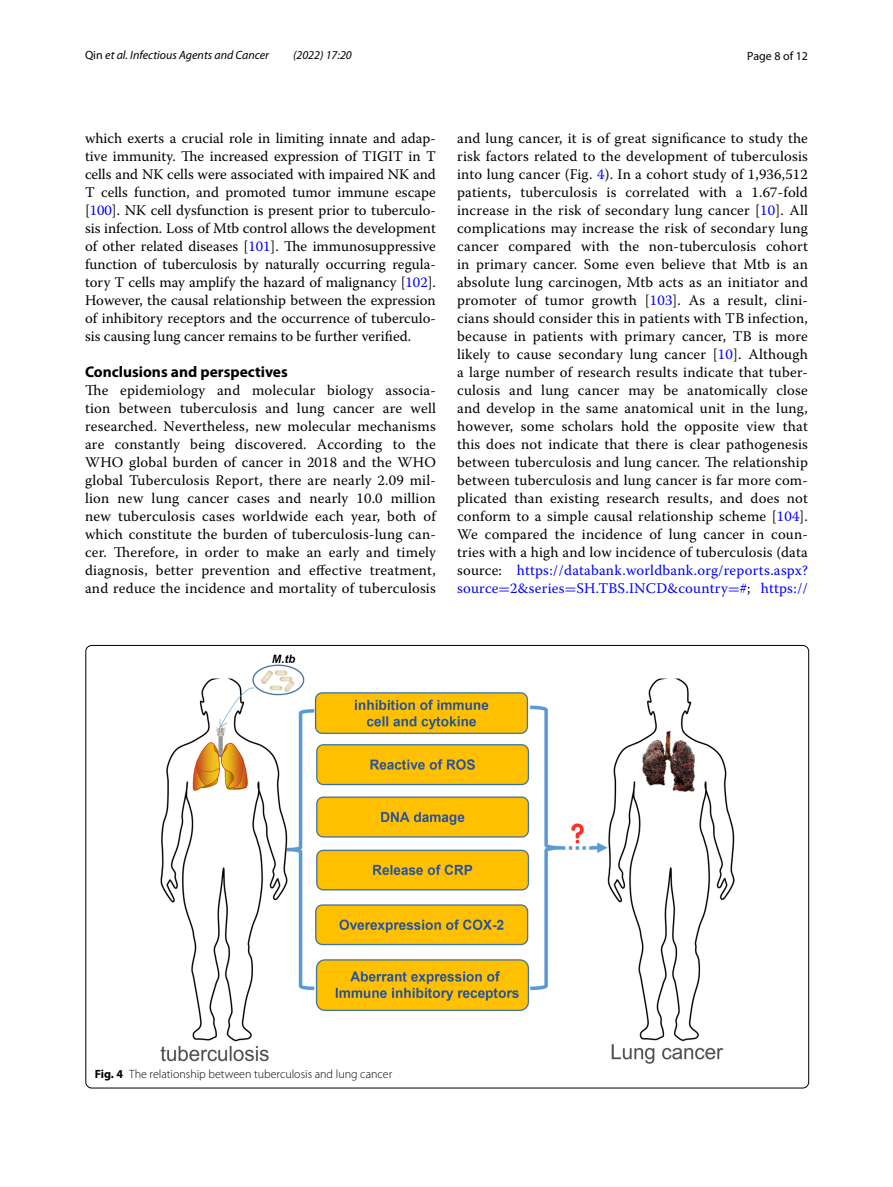
<style>
.page{position:relative;width:893px;height:1187px;background:#fff}
.page>*{position:absolute;margin:0;border:0;box-sizing:border-box;transform-origin:0 0}
.t1{font:700 15.45px "Myriad Pro";color:#000}
.t2{font:14.7px/18px "Warnock Pro";letter-spacing:.015em;color:#000;text-align:justify}
.t3{font:300 12px "Myriad Pro";color:#000}
.t4{font:italic 12px "Myriad Pro";color:#000}
.t5{font:12px "Myriad Pro";color:#000}
.s1{font-style:normal}
.s2{color:#00f}
.s3{font-family:"MTSY";color:#00f}
.s4{font-weight:700}
</style>
<div class="page">
<img style="left:160px;top:654px;width:574px;height:409px">
<p class="t4" style="left:85px;top:48px;width:185px"><span class="s1">Qin</span> et al. Infectious Agents and Cancer</p>
<p class="t4" style="left:293px;top:48px;width:60px">(2022) 17:20</p>
<p class="t5" style="left:747px;top:48px;width:62px">Page 8 of 12</p>
<p class="t2" style="left:85px;top:128px;width:352px">which exerts a crucial role in limiting innate and adap&shy;tive immunity. The increased expression of TIGIT in T cells and NK cells were associated with impaired NK and T cells function, and promoted tumor immune escape [<span class="s2">100</span>]. NK cell dysfunction is present prior to tuberculo&shy;sis infection. Loss of Mtb control allows the development of other related diseases [<span class="s2">101</span>]. The immunosuppressive function of tuberculosis by naturally occurring regula&shy;tory T cells may amplify the hazard of malignancy [<span class="s2">102</span>].<br>However, the causal relationship between the expression of inhibitory receptors and the occurrence of tuberculo&shy;sis causing lung cancer remains to be further verified.</p>
<p class="t1" style="left:85px;top:361px;width:204px">Conclusions and perspectives</p>
<p class="t2" style="left:85px;top:380px;width:352px">The epidemiology and molecular biology associa&shy;tion between tuberculosis and lung cancer are well researched. Nevertheless, new molecular mechanisms are constantly being discovered. According to the WHO global burden of cancer in 2018 and the WHO global Tuberculosis Report, there are nearly 2.09 mil&shy;lion new lung cancer cases and nearly 10.0 million new tuberculosis cases worldwide each year, both of which constitute the burden of tuberculosis-lung can&shy;cer. Therefore, in order to make an early and timely diagnosis, better prevention and effective treatment, and reduce the incidence and mortality of tuberculosis</p>
<p class="t2" style="left:457px;top:128px;width:352px">and lung cancer, it is of great significance to study the risk factors related to the development of tuberculosis into lung cancer (Fig. <span class="s2">4</span>). In a cohort study of 1,936,512 patients, tuberculosis is correlated with a 1.67-fold increase in the risk of secondary lung cancer [<span class="s2">10</span>]. All complications may increase the risk of secondary lung cancer compared with the non-tuberculosis cohort in primary cancer. Some even believe that Mtb is an absolute lung carcinogen, Mtb acts as an initiator and promoter of tumor growth [<span class="s2">103</span>]. As a result, clini&shy;cians should consider this in patients with TB infection, because in patients with primary cancer, TB is more likely to cause secondary lung cancer [<span class="s2">10</span>]. Although a large number of research results indicate that tuber&shy;culosis and lung cancer may be anatomically close and develop in the same anatomical unit in the lung, however, some scholars hold the opposite view that this does not indicate that there is clear pathogenesis between tuberculosis and lung cancer. The relationship between tuberculosis and lung cancer is far more com&shy;plicated than existing research results, and does not conform to a simple causal relationship scheme [<span class="s2">104</span>].<br>We compared the incidence of lung cancer in coun&shy;tries with a high and low incidence of tuberculosis (data source: <span class="s2">https://databank.worldbank.org/reports.aspx? source</span><span class="s3">=</span><span class="s2">2&amp;series</span><span class="s3">=</span><span class="s2">SH.TBS.INCD&amp;country</span><span class="s3">=</span><span class="s2">#</span>; <span class="s2">https://</span></p>
<p class="t3" style="left:95px;top:1067px;width:299px"><span class="s4">Fig. 4</span> The relationship between tuberculosis and lung cancer</p>
</div>
